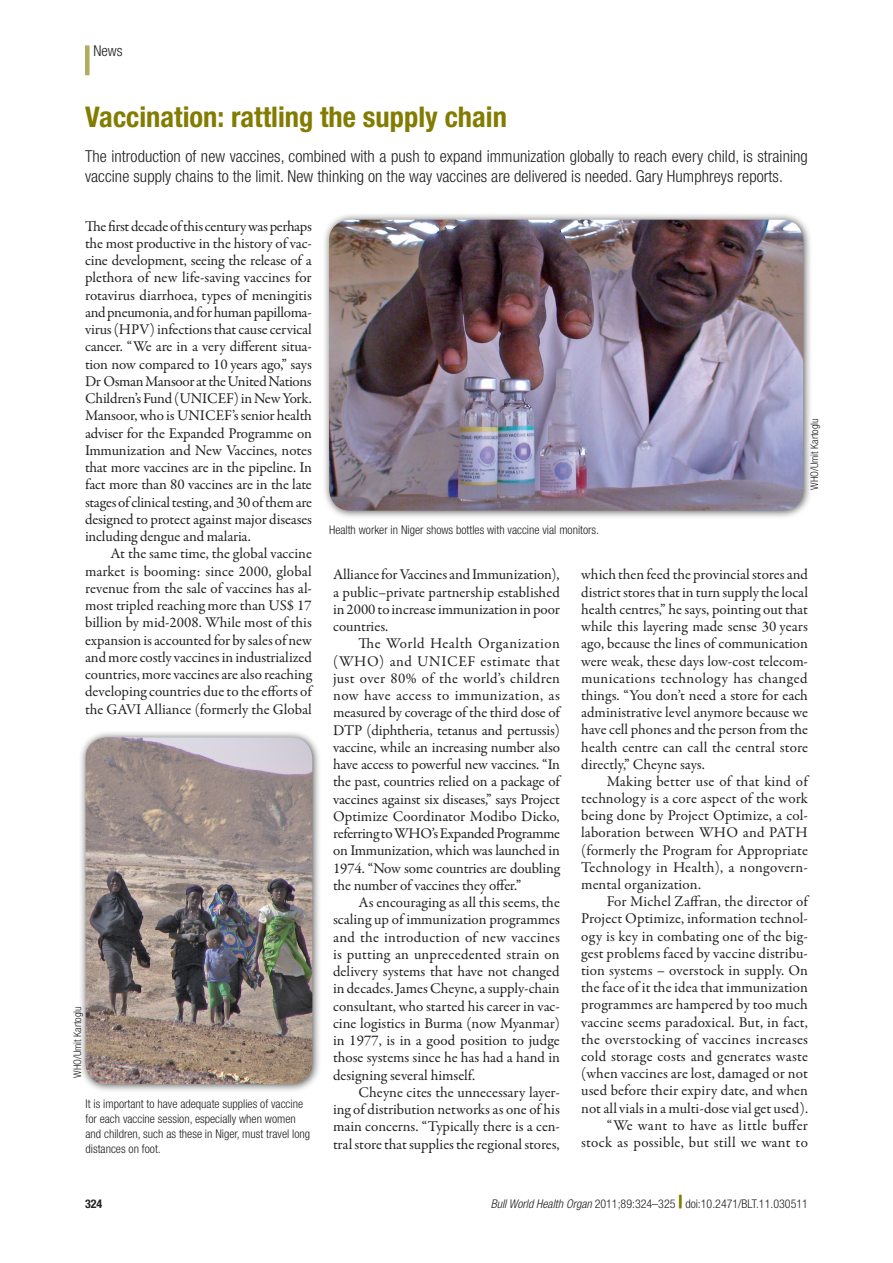
<style>
.page{position:relative;width:893px;height:1263px;background:#fff}
.page>*{position:absolute;margin:0;border:0;box-sizing:border-box;transform-origin:0 0}
.t1{font:700 condensed 28.5px "Helvetica Neue LT Std";color:#827c00}
.t2{font:300 condensed 16.5px/19.5px "Helvetica Neue LT Std";letter-spacing:.005em;color:#231f20}
.t3{font:15px/17.2px "Garamond Premr Pro";letter-spacing:.005em;color:#231f20;text-align:justify}
.t4{font:300 condensed 15px "Helvetica Neue LT Std";color:#231f20}
.t5{font:300 condensed 12px/15px "Helvetica Neue LT Std";color:#231f20}
.t6{font:700 condensed 12px "Helvetica Neue LT Std";color:#231f20}
.t7{font:300 condensed 10.5px "Helvetica Neue LT Std";color:#231f20}
.s1{font-style:italic}
.s2{font-weight:800;font-stretch:expanded;font-size:18px;color:#827c00}
</style>
<div class="page">
<div style="left:85px;top:45px;width:5px;height:30px;background:#b2ac5f"></div>
<div style="left:78px;top:730px;width:243px;height:363px;background:#231f20;opacity:.75"></div>
<img style="left:86px;top:737px;width:226px;height:347px">
<div style="left:322px;top:213px;width:490px;height:306px;background:#231f20;opacity:.75"></div>
<img style="left:329px;top:220px;width:474px;height:291px">
<p class="t4" style="left:94px;top:42px;width:31px">News</p>
<h1 class="t1" style="left:85px;top:99px;width:423px">Vaccination: rattling the supply chain</h1>
<p class="t2" style="left:85px;top:146px;width:724px">The introduction of new vaccines, combined with a push to expand immunization globally to reach every child, is straining vaccine supply chains to the limit. New thinking on the way vaccines are delivered is needed. Gary Humphreys reports.</p>
<p class="t3" style="left:85px;top:218px;width:228px">The first decade of this century was perhaps the most productive in the history of vac&shy;cine development, seeing the release of a plethora of new life-saving vaccines for rotavirus diarrhoea, types of meningitis and pneumonia, and for human papilloma&shy;virus (HPV) infections that cause cervical cancer. “We are in a very different situa&shy;tion now compared to 10 years ago,” says Dr Osman Mansoor at the United Nations Children’s Fund (UNICEF) in New York.<br>Mansoor, who is UNICEF’s senior health adviser for the Expanded Programme on Immunization and New Vaccines, notes that more vaccines are in the pipeline. In fact more than 80 vaccines are in the late stages of clinical testing, and 30 of them are designed to protect against major diseases including dengue and malaria.</p>
<p class="t3" style="left:85px;top:545px;width:228px;text-indent:26px">At the same time, the global vaccine market is booming: since 2000, global revenue from the sale of vaccines has al&shy;most tripled reaching more than US$ 17 billion by mid-2008. While most of this expansion is accounted for by sales of new and more costly vaccines in industrialized countries, more vaccines are also reaching developing countries due to the efforts of the GAVI Alliance (formerly the Global</p>
<p class="t7" style="left:72px;top:1078px;width:73px;rotate:-90deg">WHO/Umit Kartoglu</p>
<p class="t5" style="left:86px;top:1096px;width:226px">It is important to have adequate supplies of vaccine for each vaccine session, especially when women and children, such as these in Niger, must travel long distances on foot.</p>
<p class="t5" style="left:329px;top:522px;width:271px">Health worker in Niger shows bottles with vaccine vial monitors.</p>
<p class="t7" style="left:808px;top:490px;width:73px;rotate:-90deg">WHO/Umit Kartoglu</p>
<p class="t3" style="left:333px;top:566px;width:228px">Alliance for Vaccines and Immunization), a public–private partnership established in 2000 to increase immunization in poor countries.</p>
<p class="t3" style="left:333px;top:635px;width:228px;text-indent:26px">The World Health Organization (WHO) and UNICEF estimate that just over 80% of the world’s children now have access to immunization, as measured by coverage of the third dose of DTP (diphtheria, tetanus and pertussis) vaccine, while an increasing number also have access to powerful new vaccines. “In the past, countries relied on a package of vaccines against six diseases,” says Project Optimize Coordinator Modibo Dicko, referring to WHO’s Expanded Programme on Immunization, which was launched in 1974. “Now some countries are doubling the number of vaccines they offer.”</p>
<p class="t3" style="left:333px;top:894px;width:228px;text-indent:26px">As encouraging as all this seems, the scaling up of immunization programmes and the introduction of new vaccines is putting an unprecedented strain on delivery systems that have not changed in decades. James Cheyne, a supply-chain consultant, who started his career in vac&shy;cine logistics in Burma (now Myanmar) in 1977, is in a good position to judge those systems since he has had a hand in designing several himself.</p>
<p class="t3" style="left:333px;top:1084px;width:228px;text-indent:26px">Cheyne cites the unnecessary layer&shy;ing of distribution networks as one of his main concerns. “Typically there is a cen&shy;tral store that supplies the regional stores,</p>
<p class="t3" style="left:581px;top:566px;width:228px">which then feed the provincial stores and district stores that in turn supply the local health centres,” he says, pointing out that while this layering made sense 30 years ago, because the lines of communication were weak, these days low-cost telecom&shy;munications technology has changed things. “You don’t need a store for each administrative level anymore because we have cell phones and the person from the health centre can call the central store directly,” Cheyne says.</p>
<p class="t3" style="left:581px;top:773px;width:228px;text-indent:26px">Making better use of that kind of technology is a core aspect of the work being done by Project Optimize, a col&shy;laboration between WHO and PATH (formerly the Program for Appropriate Technology in Health), a nongovern&shy;mental organization.</p>
<p class="t3" style="left:581px;top:893px;width:228px;text-align:right">For Michel Zaffran, the director of Project Optimize, information technol&shy;ogy is key in combating one of the big&shy;gest problems faced by vaccine distribu&shy;tion systems – overstock in supply. On the face of it the idea that immunization programmes are hampered by too much vaccine seems paradoxical. But, in fact, the overstocking of vaccines increases cold storage costs and generates waste (when vaccines are lost, damaged or not used before their expiry date, and when not all vials in a multi-dose vial get used). “We want to have as little buffer stock as possible, but still we want to</p>
<p class="t6" style="left:85px;top:1196px;width:19px">324</p>
<p class="t5" style="left:491px;top:1196px;width:319px"><span class="s1">Bull World Health Organ</span> 2011;89:324–325 <span class="s2">|</span> doi:10.2471/BLT.11.030511</p>
</div>
